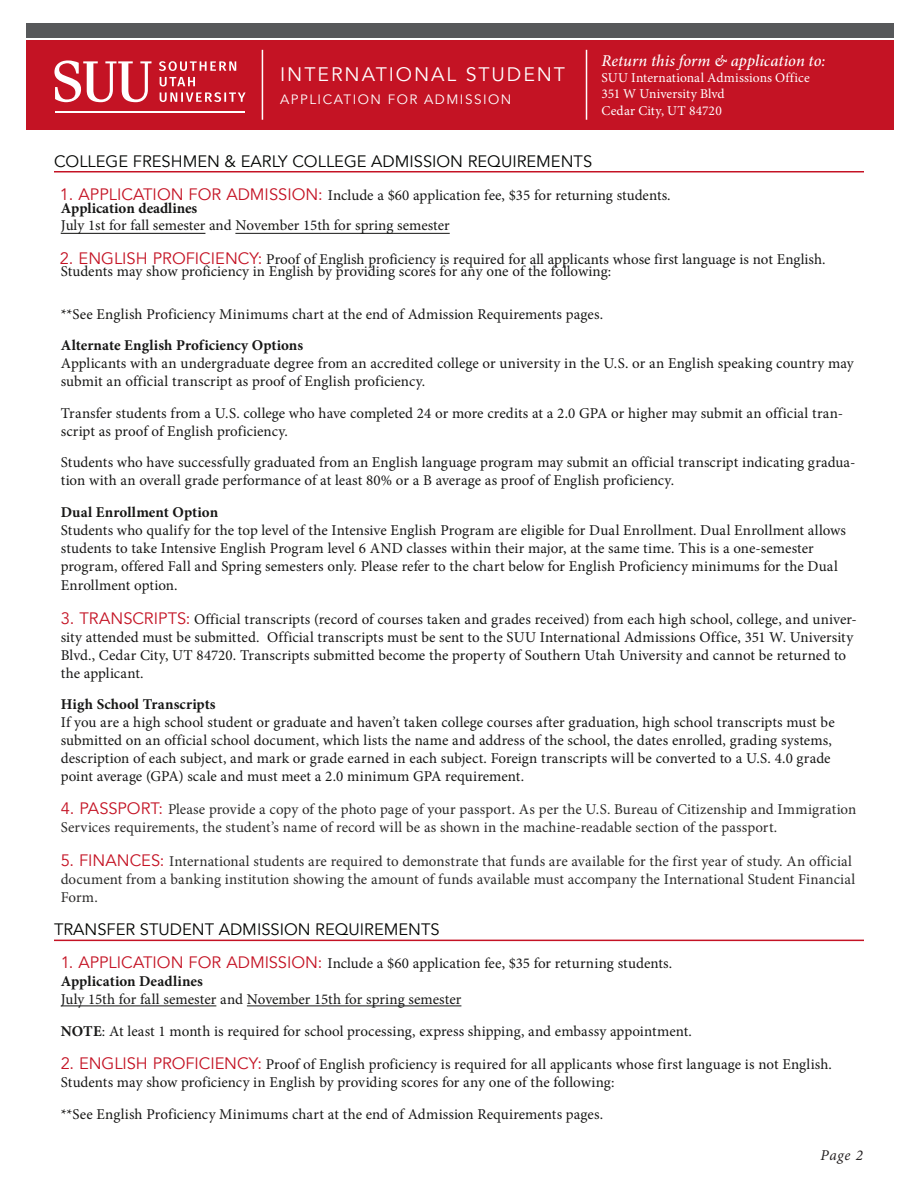
<style>
.page{position:relative;width:918px;height:1188px;background:#fff}
.page>*{position:absolute;margin:0;border:0;box-sizing:border-box;transform-origin:0 0}
.t1{font:19.5px "Avenir";letter-spacing:.1em;color:#fff}
.Body_Heading_Underli{font:16.5px "Avenir";color:#040503}
.t2{font:italic 500 16.5px "Minion Pro";color:#fff}
.Paragraph_Style_Main{font:15px/18px "Minion Pro";color:#171716}
.Paragraph_Style_Main-2{font:15px/18px "Minion Pro";letter-spacing:.005em;color:#2c2b2a}
.t3{font:italic 15px "Minion Pro";color:#231f20}
.t4{font:13.5px/16.2px "Minion Pro";letter-spacing:.005em;color:#fff}
.t5{font:13.5px "Avenir";letter-spacing:.11em;color:#fff}
.s1{font-family:"Avenir";font-size:16.5px;color:#c41324}
.s2{font-weight:700}
</style>
<div class="page">
<div style="left:26px;top:40px;width:868px;height:90px;background:#c41324"></div>
<hr style="left:262px;top:50px;width:1px;height:70px;background:#fff">
<hr style="left:586px;top:50px;width:1px;height:70px;background:#fff">
<div style="left:26px;top:23px;width:868px;height:15px;background:#57585a"></div>
<hr style="left:55px;top:111px;width:190px;height:1px;background:#fff">
<svg style="left:54px;top:60px;width:98px;height:42px"></svg>
<svg style="left:160px;top:92px;width:86px;height:10px"></svg>
<svg style="left:160px;top:77px;width:35px;height:9px"></svg>
<svg style="left:159px;top:61px;width:77px;height:10px"></svg>
<hr style="left:54px;top:171px;width:810px;height:1px;background:#c41324">
<hr style="left:54px;top:940px;width:810px;height:1px;background:#c41324">
<hr style="left:61px;top:1006px;width:155px;height:1px;background:#171716">
<hr style="left:247px;top:1006px;width:214px;height:1px;background:#171716">
<hr style="left:61px;top:233px;width:144px;height:1px;background:#171716">
<hr style="left:235px;top:233px;width:215px;height:1px;background:#171716">
<h1 class="t1" style="left:280px;top:63px;width:286px">INTERNATIONAL STUDENT</h1>
<p class="t5" style="left:280px;top:91px;width:233px">APPLICATION FOR ADMISSION</p>
<p class="t2" style="left:601px;top:49px;width:225px">Return this form &amp; application to:</p>
<p class="t4" style="left:601px;top:70px;width:210px">SUU International Admissions Office<br>351 W University Blvd<br>Cedar City, UT 84720</p>
<p class="Body_Heading_Underli" style="left:54px;top:151px;width:540px">COLLEGE FRESHMEN &amp; EARLY COLLEGE ADMISSION REQUIREMENTS</p>
<p class="Paragraph_Style_Main" style="left:60px;top:188px;width:612px;line-height:13.5px"><span class="s1">1. APPLICATION FOR ADMISSION:</span> Include a $60 application fee, $35 for returning students.<br><span class="s2">Application deadlines</span></p>
<p class="Paragraph_Style_Main" style="left:61px;top:217px;width:390px">July 1st for fall semester and November 15th for spring semester</p>
<p class="Paragraph_Style_Main" style="left:60px;top:253px;width:767px;line-height:12.5px"><span class="s1">2. ENGLISH PROFICIENCY:</span> Proof of English proficiency is required for all applicants whose first language is not English.<br>Students may show proficiency in English by providing scores for any one of the following:</p>
<p class="Paragraph_Style_Main" style="left:61px;top:305px;width:544px">**See English Proficiency Minimums chart at the end of Admission Requirements pages.</p>
<p class="Paragraph_Style_Main" style="left:61px;top:336px;width:795px"><span class="s2">Alternate English Proficiency Options<br></span>Applicants with an undergraduate degree from an accredited college or university in the U.S. or an English speaking country may submit an official transcript as proof of English proficiency.</p>
<p class="Paragraph_Style_Main" style="left:61px;top:404px;width:784px">Transfer students from a U.S. college who have completed 24 or more credits at a 2.0 GPA or higher may submit an official tran&shy;script as proof of English proficiency.</p>
<p class="Paragraph_Style_Main" style="left:61px;top:453px;width:796px">Students who have successfully graduated from an English language program may submit an official transcript indicating gradua&shy;tion with an overall grade performance of at least 80% or a B average as proof of English proficiency.</p>
<p class="Paragraph_Style_Main" style="left:61px;top:503px;width:787px"><span class="s2">Dual Enrollment Option<br></span>Students who qualify for the top level of the Intensive English Program are eligible for Dual Enrollment. Dual Enrollment allows students to take Intensive English Program level 6 AND classes within their major, at the same time. This is a one-semester program, offered Fall and Spring semesters only. Please refer to the chart below for English Proficiency minimums for the Dual</p>
<p class="Paragraph_Style_Main" style="left:61px;top:577px;width:118px">Enrollment option.</p>
<p class="Paragraph_Style_Main" style="left:61px;top:610px;width:798px"><span class="s1">3. TRANSCRIPTS:</span> Official transcripts (record of courses taken and grades received) from each high school, college, and univer&shy;sity attended must be submitted. Official transcripts must be sent to the SUU International Admissions Office, 351 W. University Blvd., Cedar City, UT 84720. Transcripts submitted become the property of Southern Utah University and cannot be returned to the applicant.</p>
<p class="Paragraph_Style_Main" style="left:61px;top:695px;width:775px"><span class="s2">High School Transcripts<br></span>If you are a high school student or graduate and haven’t taken college courses after graduation, high school transcripts must be submitted on an official school document, which lists the name and address of the school, the dates enrolled, grading systems, description of each subject, and mark or grade earned in each subject. Foreign transcripts will be converted to a U.S. 4.0 grade point average (GPA) scale and must meet a 2.0 minimum GPA requirement.</p>
<p class="Paragraph_Style_Main-2" style="left:61px;top:801px;width:797px"><span class="s1">4. PASSPORT:</span> Please provide a copy of the photo page of your passport. As per the U.S. Bureau of Citizenship and Immigration<br>Services requirements, the student’s name of record will be as shown in the machine-readable section of the passport.</p>
<p class="Paragraph_Style_Main-2" style="left:61px;top:852px;width:796px"><span class="s1">5. FINANCES:</span> International students are required to demonstrate that funds are available for the first year of study. An official document from a banking institution showing the amount of funds available must accompany the International Student Financial<br>Form.</p>
<p class="Body_Heading_Underli" style="left:54px;top:920px;width:387px">TRANSFER STUDENT ADMISSION REQUIREMENTS</p>
<p class="Paragraph_Style_Main" style="left:61px;top:955px;width:613px"><span class="s1">1. APPLICATION FOR ADMISSION:</span> Include a $60 application fee, $35 for returning students.<br><span class="s2">Application Deadlines<br></span>July 15th for fall semester and November 15th for spring semester</p>
<p class="Paragraph_Style_Main" style="left:61px;top:1022px;width:633px"><span class="s2">NOTE</span>: At least 1 month is required for school processing, express shipping, and embassy appointment.</p>
<p class="Paragraph_Style_Main" style="left:61px;top:1055px;width:773px"><span class="s1">2. ENGLISH PROFICIENCY:</span> Proof of English proficiency is required for all applicants whose first language is not English.<br>Students may show proficiency in English by providing scores for any one of the following:</p>
<p class="Paragraph_Style_Main" style="left:61px;top:1105px;width:544px">**See English Proficiency Minimums chart at the end of Admission Requirements pages.</p>
<p class="t3" style="left:821px;top:1145px;width:44px">Page 2</p>
</div>
